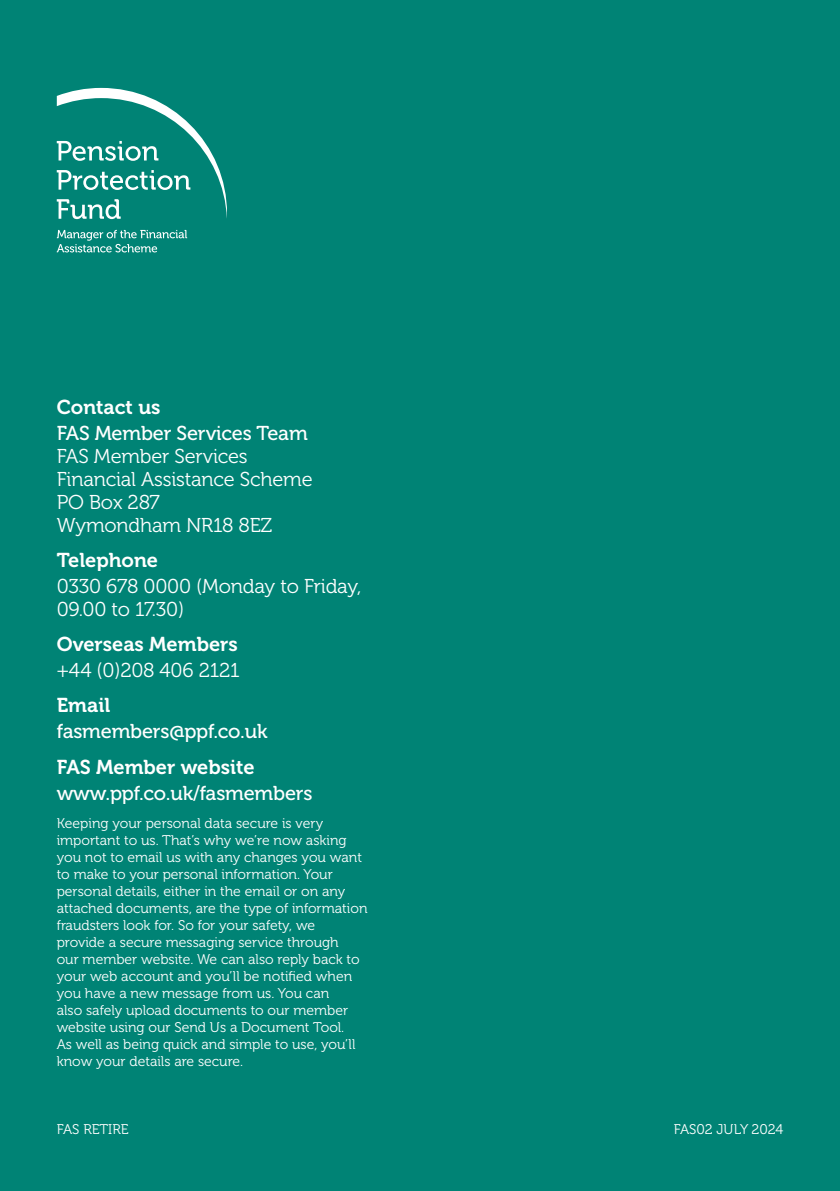
<style>
.page{position:relative;width:840px;height:1191px;background:#fff}
.page>*{position:absolute;margin:0;border:0;box-sizing:border-box;transform-origin:0 0}
.t1{font:20px/23px "Museo 300";letter-spacing:-.01em;color:#fff}
.t2{font:20px "Museo 700";color:#fff}
.t3{font:20px "Museo 500";letter-spacing:-.01em;color:#fff}
.t4{font:14px/17px "Museo 300";color:#fff}
.s1{font-family:"Museo 500"}
</style>
<div class="page">
<div style="left:0;top:0;width:839px;height:1191px;background:#008375"></div>
<svg style="left:57px;top:230px;width:130px;height:22px"></svg>
<svg style="left:57px;top:88px;width:170px;height:131px"></svg>
<p class="t2" style="left:57px;top:396px;width:105px">Contact us</p>
<p class="t1" style="left:57px;top:422px;width:257px"><span class="s1">FAS Member Services Team<br></span>FAS Member Services<br>Financial Assistance Scheme<br>PO Box 287<br>Wymondham NR18 8EZ</p>
<p class="t2" style="left:57px;top:549px;width:103px">Telephone</p>
<p class="t1" style="left:57px;top:575px;width:306px">0330 678 0000 (Monday to Friday,<br>09.00 to 17.30)</p>
<p class="t2" style="left:57px;top:633px;width:182px">Overseas Members</p>
<p class="t1" style="left:57px;top:659px;width:184px">+44 (0)208 406 2121</p>
<p class="t2" style="left:57px;top:694px;width:55px">Email</p>
<p class="t3" style="left:57px;top:720px;width:212px">fasmembers@ppf.co.uk</p>
<p class="t2" style="left:57px;top:755px;width:199px">FAS Member website</p>
<p class="t3" style="left:57px;top:781px;width:257px">www.ppf.co.uk/fasmembers</p>
<p class="t4" style="left:57px;top:815px;width:312px">Keeping your personal data secure is very important to us. That’s why we’re now asking you not to email us with any changes you want to make to your personal information. Your personal details, either in the email or on any attached documents, are the type of information fraudsters look for. So for your safety, we<br>provide a secure messaging service through<br>our member website. We can also reply back to your web account and you’ll be notified when you have a new message from us. You can<br>also safely upload documents to our member website using our Send Us a Document Tool.<br>As well as being quick and simple to use, you’ll know your details are secure.</p>
<p class="t4" style="left:57px;top:1121px;width:73px">FAS RETIRE</p>
<p class="t4" style="left:673px;top:1121px;width:111px">FAS02 JULY 2024</p>
</div>
